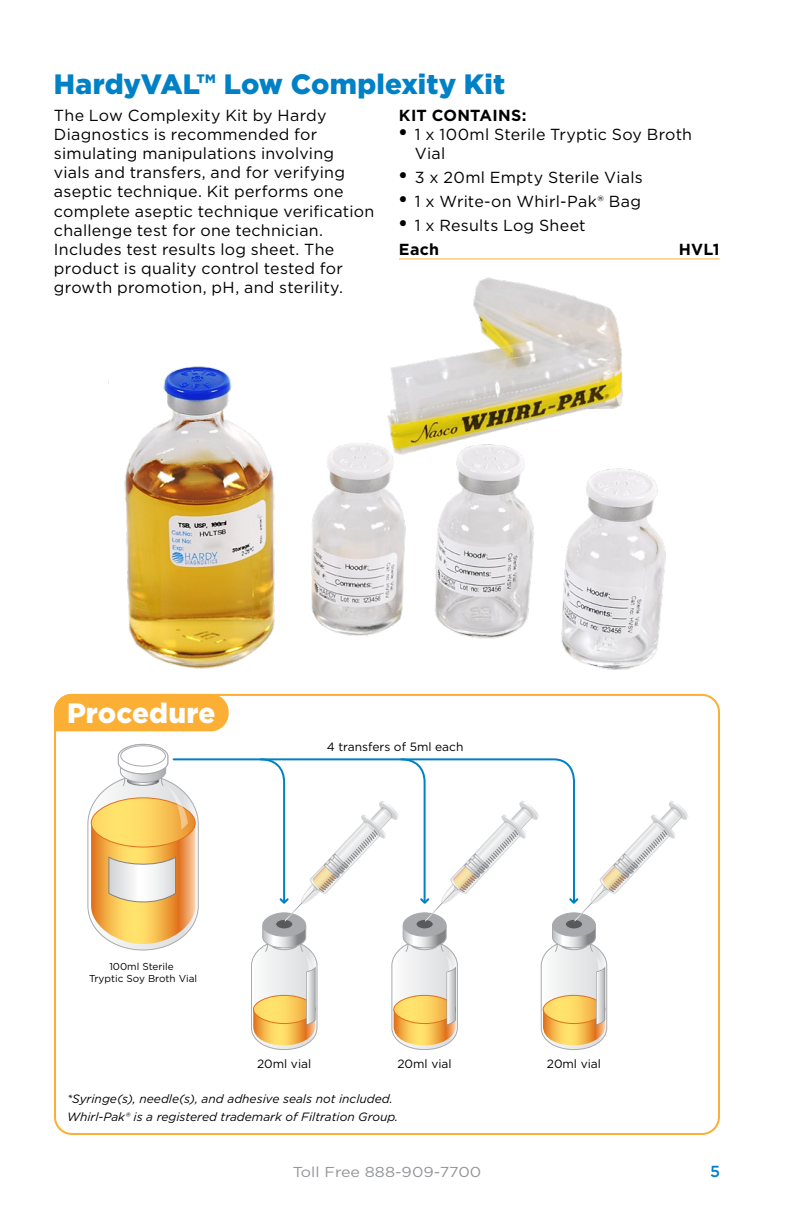
<style>
.page{position:relative;width:792px;height:1224px;background:#fff}
.page>*{position:absolute;margin:0;border:0;box-sizing:border-box;transform-origin:0 0}
.t1{font:900 28px "Gotham";letter-spacing:.005em;color:#0081c6}
.t2{font:900 28px "Gotham";color:#fff}
.t3{font:16px/19.2px "Gotham";letter-spacing:.015em;color:#000}
.t4{font:700 16px "Gotham";letter-spacing:.015em;color:#000}
.t5{font:500 16px "Gotham";color:#0081c6}
.t6{font:14.4px "Gotham";color:#939598;scale:1.11 1}
.t7{font:italic 12px/18px "Gotham";color:#000}
.t8{font:12px "Gotham";color:#000}
.t9{font:10px/12px "Gotham";color:#000;text-align:center}
.s1{font-family:"Times New Roman";font-size:24px}
.s2{font-weight:700}
</style>
<div class="page">
<hr style="left:399px;top:258px;width:321px;height:1px;background:#fbaf34">
<img style="left:108px;top:278px;width:558px;height:392px">
<svg style="left:251px;top:758px;width:437px;height:292px"></svg>
<svg style="left:87px;top:743px;width:112px;height:208px"></svg>
<div style="left:121px;top:746px;width:44px;height:20px;background:#fff;border-radius:50%"></div>
<div style="left:120px;top:745px;width:46px;height:22px;border:1px solid #a7a9ac;border-radius:50%"></div>
<div style="left:54px;top:694px;width:175px;height:37px;background:#fbaf34"></div>
<h1 class="t1" style="left:54px;top:65px;width:453px">HardyVAL™ Low Complexity Kit</h1>
<p class="t4" style="left:399px;top:104px;width:129px">KIT CONTAINS:</p>
<p class="t3" style="left:415px;top:124px;width:279px;text-indent:-16px"><span class="s1">•</span> 1 x 100ml Sterile Tryptic Soy Broth<br>Vial</p>
<p class="t3" style="left:399px;top:167px;width:245px"><span class="s1">•</span> 3 x 20ml Empty Sterile Vials</p>
<p class="t3" style="left:399px;top:191px;width:243px"><span class="s1">•</span> 1 x Write-on Whirl-Pak® Bag</p>
<p class="t3" style="left:399px;top:213px;width:188px;line-height:24px"><span class="s1">•</span> 1 x Results Log Sheet<br><span class="s2">Each</span></p>
<p class="t3" style="left:54px;top:105px;width:322px">The Low Complexity Kit by Hardy Diagnostics is recommended for simulating manipulations involving<br>vials and transfers, and for verifying aseptic technique. Kit performs one complete aseptic technique verification challenge test for one technician.<br>Includes test results log sheet. The product is quality control tested for growth promotion, pH, and sterility.</p>
<p class="t4" style="left:679px;top:239px;width:42px">HVL1</p>
<h1 class="t2" style="left:67px;top:693px;width:150px">Procedure</h1>
<p class="t8" style="left:327px;top:739px;width:138px">4 transfers of 5ml each</p>
<p class="t9" style="left:89px;top:961px;width:110px">100ml Sterile<br>Tryptic Soy Broth Vial</p>
<p class="t8" style="left:257px;top:1056px;width:56px">20ml vial</p>
<p class="t8" style="left:397px;top:1056px;width:56px">20ml vial</p>
<p class="t8" style="left:547px;top:1056px;width:56px">20ml vial</p>
<p class="t7" style="left:67px;top:1090px;width:333px">*Syringe(s), needle(s), and adhesive seals not included.<br>Whirl-Pak® is a registered trademark of Filtration Group.</p>
<p class="t6" style="left:293px;top:1163px;width:171px">Toll Free 888-909-7700</p>
<p class="t5" style="left:710px;top:1161px;width:11px">5</p>
</div>
